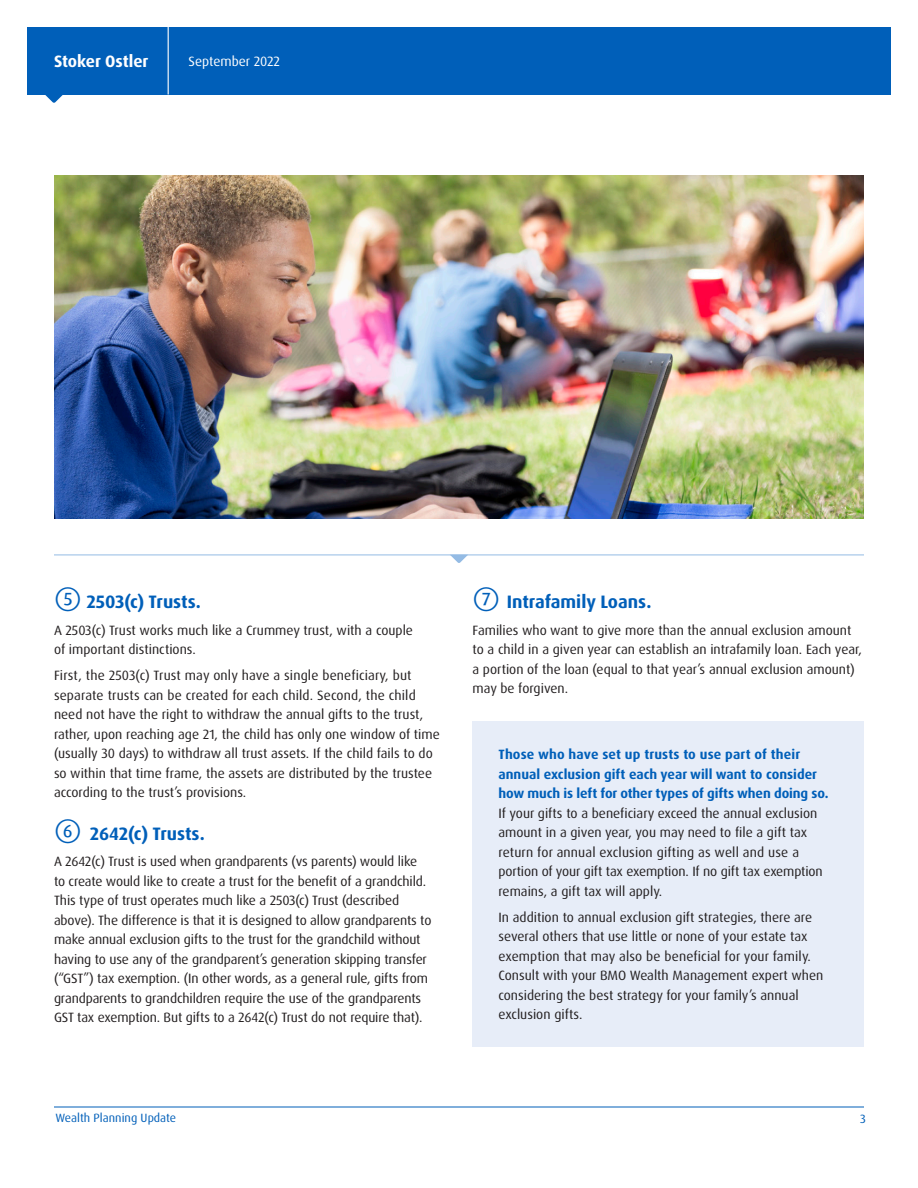
<style>
.page{position:relative;width:918px;height:1188px;background:#fff}
.page>*{position:absolute;margin:0;border:0;box-sizing:border-box;transform-origin:0 0}
.Paragraph_Headline{font:700 18px "Dax OT";color:#005fb9}
.Body_Copy{font:700 18px "Dax OT";color:#005fb9}
.t1{font:700 16.5px "Dax Pro";color:#fff}
.Body_Copy-2{font:13.5px/19.5px "Dax OT";color:#231f20}
.t2{font:13.5px "Dax Pro";color:#fff}
.t3{font:12px "Dax OT";color:#005fb9}
.t4{font:12px "Dax Pro";color:#005fb9}
.s1{font-weight:400;font-size:30px}
.s2{font-weight:700;color:#005fb9}
</style>
<div class="page">
<div style="left:27px;top:27px;width:864px;height:67px;background:#005fb9"></div>
<hr style="left:54px;top:1107px;width:810px;height:1px;background:#005fb9">
<svg style="left:44px;top:94px;width:20px;height:9px"></svg>
<hr style="left:54px;top:555px;width:810px;height:1px;background:#94bbe4">
<svg style="left:450px;top:555px;width:18px;height:8px"></svg>
<div style="left:472px;top:721px;width:392px;height:325px;background:#e7edf8"></div>
<img style="left:54px;top:176px;width:810px;height:342px">
<hr style="left:168px;top:26px;width:1px;height:69px;background:#fff">
<p class="t1" style="left:54px;top:51px;width:96px">Stoker Ostler</p>
<p class="t2" style="left:189px;top:53px;width:93px">September 2022</p>
<p class="Paragraph_Headline" style="left:54px;top:590px;width:149px"><span class="s1">⑤</span> 2503(c) Trusts.</p>
<p class="Body_Copy-2" style="left:54px;top:620px;width:361px">A 2503(c) Trust works much like a Crummey trust, with a couple of important distinctions.</p>
<p class="Body_Copy-2" style="left:54px;top:666px;width:387px">First, the 2503(c) Trust may only have a single beneficiary, but separate trusts can be created for each child. Second, the child need not have the right to withdraw the annual gifts to the trust, rather, upon reaching age 21, the child has only one window of time (usually 30 days) to withdraw all trust assets. If the child fails to do so within that time frame, the assets are distributed by the trustee according to the trust’s provisions.</p>
<p class="Paragraph_Headline" style="left:54px;top:822px;width:152px"><span class="s1">⑥</span> 2642(c) Trusts.</p>
<p class="Body_Copy-2" style="left:54px;top:852px;width:379px">A 2642(c) Trust is used when grandparents (vs parents) would like to create would like to create a trust for the benefit of a grandchild.<br>This type of trust operates much like a 2503(c) Trust (described above). The difference is that it is designed to allow grandparents to make annual exclusion gifts to the trust for the grandchild without having to use any of the grandparent’s generation skipping transfer (“GST”) tax exemption. (In other words, as a general rule, gifts from grandparents to grandchildren require the use of the grandparents GST tax exemption. But gifts to a 2642(c) Trust do not require that).</p>
<p class="Body_Copy" style="left:472px;top:590px;width:180px"><span class="s1">⑦</span> Intrafamily Loans.</p>
<p class="Body_Copy-2" style="left:472px;top:620px;width:391px">Families who want to give more than the annual exclusion amount to a child in a given year can establish an intrafamily loan. Each year, a portion of the loan (equal to that year’s annual exclusion amount) may be forgiven.</p>
<p class="Body_Copy-2" style="left:498px;top:745px;width:332px"><span class="s2">Those who have set up trusts to use part of their annual exclusion gift each year will want to consider how much is left for other types of gifts when doing so.<br></span>If your gifts to a beneficiary exceed the annual exclusion amount in a given year, you may need to file a gift tax return for annual exclusion gifting as well and use a portion of your gift tax exemption. If no gift tax exemption remains, a gift tax will apply.</p>
<p class="Body_Copy-2" style="left:498px;top:908px;width:326px">In addition to annual exclusion gift strategies, there are several others that use little or none of your estate tax exemption that may also be beneficial for your family.<br>Consult with your BMO Wealth Management expert when considering the best strategy for your family’s annual exclusion gifts.</p>
<p class="t3" style="left:56px;top:1110px;width:122px">Wealth Planning Update</p>
<p class="t4" style="left:860px;top:1111px;width:7px">3</p>
</div>
